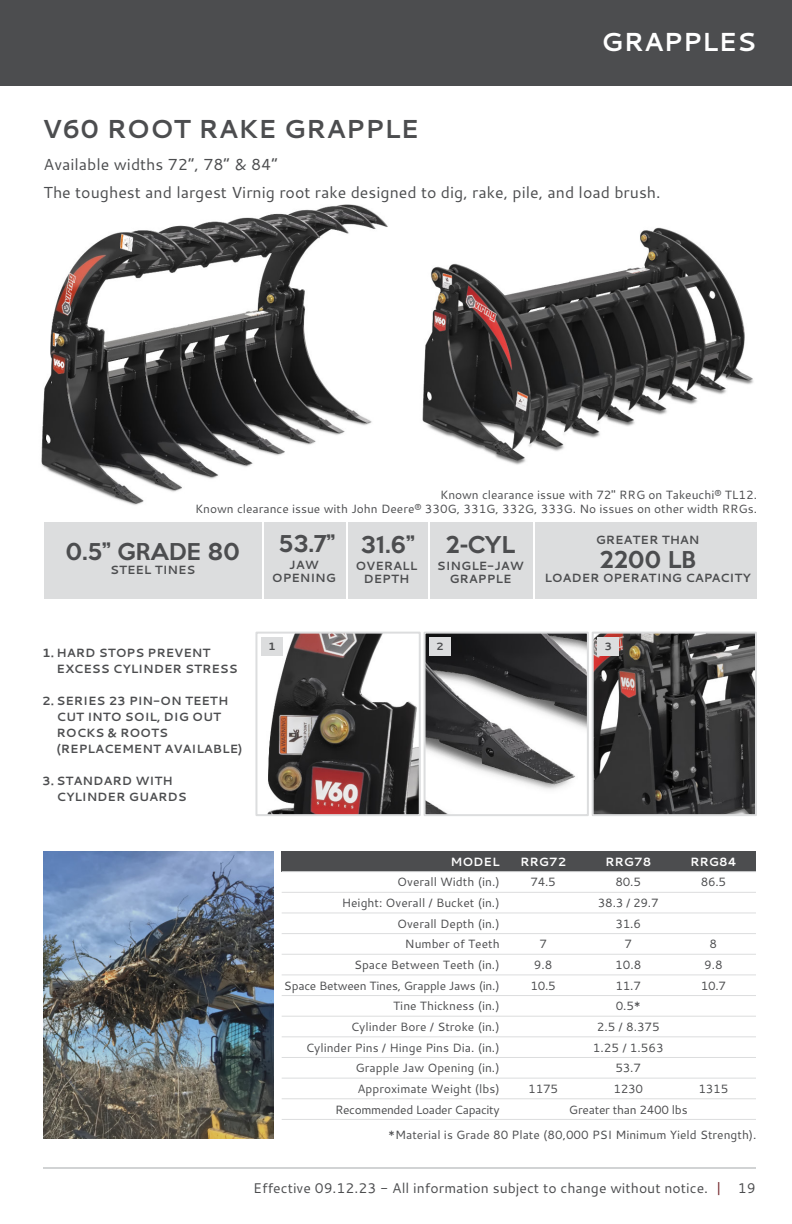
<style>
.page{position:relative;width:792px;height:1224px;background:#fff}
.page>*{position:absolute;margin:0;border:0;box-sizing:border-box;transform-origin:0 0}
.t1{font:700 26px "Cantarell";color:#4c4d4f}
.t2{font:700 26px "Cantarell";color:#fff}
.t3{font:500 21.2px "Keep Calm";color:#4c4d4f}
.t4{font:16px/27.6px "Cantarell";color:#4c4d4f}
.t5{font:14px "Cantarell";color:#4c4d4f}
.t6{font:12px/14.6px "Cantarell";color:#4c4d4f;text-align:right}
.t7{font:700 12px/16px "Cantarell";color:#4c4d4f}
.t8{font:12px "Cantarell";letter-spacing:-.02em;color:#4c4d4f}
.t9{font:12px "Cantarell";letter-spacing:-.03em;color:#4c4d4f}
.t10{font:700 12px "Cantarell";color:#fff}
.t11{font:700 10.6px "Cantarell";color:#4c4d4f}
.s1{color:#74262c}
</style>
<div class="page">
<div style="left:0;top:0;width:792px;height:86px;background:#4c4d4f"></div>
<hr style="left:43px;top:1167px;width:713px;height:2px;background:#d1d3d4">
<img style="left:422px;top:227px;width:332px;height:238px">
<div style="left:282px;top:851px;width:474px;height:21px;background:#4c4d4f"></div>
<hr style="left:282px;top:871px;width:474px;height:1px;background:#dcddde">
<hr style="left:282px;top:892px;width:474px;height:1px;background:#dcddde">
<hr style="left:282px;top:912px;width:474px;height:1px;background:#dcddde">
<hr style="left:282px;top:933px;width:474px;height:1px;background:#dcddde">
<hr style="left:282px;top:954px;width:474px;height:1px;background:#dcddde">
<hr style="left:282px;top:974px;width:474px;height:1px;background:#dcddde">
<hr style="left:282px;top:995px;width:474px;height:1px;background:#dcddde">
<hr style="left:282px;top:1016px;width:474px;height:1px;background:#dcddde">
<hr style="left:282px;top:1036px;width:474px;height:1px;background:#dcddde">
<hr style="left:282px;top:1057px;width:474px;height:1px;background:#dcddde">
<hr style="left:282px;top:1078px;width:474px;height:1px;background:#dcddde">
<hr style="left:282px;top:1098px;width:474px;height:1px;background:#dcddde">
<hr style="left:282px;top:1119px;width:474px;height:1px;background:#dcddde">
<img style="left:427px;top:635px;width:159px;height:178px">
<div style="left:424px;top:632px;width:165px;height:184px;border:2px solid #dcddde"></div>
<img style="left:268px;top:635px;width:150px;height:178px">
<div style="left:255px;top:632px;width:166px;height:184px;border:2px solid #dcddde"></div>
<img style="left:595px;top:635px;width:159px;height:178px">
<div style="left:592px;top:632px;width:165px;height:184px;border:2px solid #dcddde"></div>
<img style="left:44px;top:851px;width:230px;height:288px">
<img style="left:41px;top:204px;width:347px;height:301px">
<div style="left:44px;top:522px;width:713px;height:77px;background:#dcddde"></div>
<hr style="left:346px;top:521px;width:2px;height:81px;background:#fff">
<hr style="left:262px;top:521px;width:2px;height:81px;background:#fff">
<hr style="left:428px;top:521px;width:1px;height:81px;background:#fff">
<hr style="left:534px;top:520px;width:1px;height:81px;background:#fff">
<div style="left:429px;top:637px;width:22px;height:19px;background:#dcddde"></div>
<div style="left:261px;top:637px;width:22px;height:19px;background:#dcddde"></div>
<div style="left:597px;top:637px;width:22px;height:19px;background:#dcddde"></div>
<h1 class="t2" style="left:601px;top:31px;width:157px">GRAPPLES</h1>
<h1 class="t1" style="left:42px;top:119px;width:378px">V60 ROOT RAKE GRAPPLE</h1>
<h3 class="t4" style="left:44px;top:153px;width:619px">Available widths 72”, 78” &amp; 84”<br>The toughest and largest Virnig root rake designed to dig, rake, pile, and load brush.</h3>
<p class="t6" style="left:195px;top:488px;width:563px">Known clearance issue with 72" RRG on Takeuchi® TL12.<br>Known clearance issue with John Deere® 330G, 331G, 332G, 333G. No issues on other width RRGs.</p>
<h2 class="t3" style="left:66px;top:543px;width:176px">0.5” GRADE 80</h2>
<p class="t7" style="left:110px;top:564px;width:87px">STEEL TINES</p>
<h2 class="t3" style="left:279px;top:536px;width:58px">53.7”</h2>
<p class="t7" style="left:272px;top:560px;width:66px;line-height:13.2px;text-align:center">JAW<br>OPENING</p>
<h2 class="t3" style="left:361px;top:536px;width:56px">31.6”</h2>
<p class="t7" style="left:356px;top:560px;width:63px;line-height:13.2px;text-align:center">OVERALL<br>DEPTH</p>
<h2 class="t3" style="left:446px;top:536px;width:71px">2-CYL</h2>
<p class="t7" style="left:437px;top:561px;width:89px;line-height:13.2px;text-align:center">SINGLE-JAW<br>GRAPPLE</p>
<p class="t7" style="left:596px;top:533px;width:105px">GREATER THAN</p>
<h2 class="t3" style="left:599px;top:551px;width:98px">2200 LB</h2>
<p class="t7" style="left:545px;top:571px;width:208px">LOADER OPERATING CAPACITY</p>
<p class="t7" style="left:57px;top:646px;width:183px;text-indent:-14px">1. HARD STOPS PREVENT<br>EXCESS CYLINDER STRESS</p>
<p class="t7" style="left:57px;top:694px;width:188px;text-indent:-14px">2. SERIES 23 PIN-ON TEETH<br>CUT INTO SOIL, DIG OUT<br>ROCKS &amp; ROOTS (REPLACEMENT AVAILABLE)</p>
<p class="t7" style="left:57px;top:774px;width:132px;text-indent:-14px">3. STANDARD WITH<br>CYLINDER GUARDS</p>
<p class="t11" style="left:268px;top:643px;width:9px">1</p>
<p class="t11" style="left:436px;top:643px;width:9px">2</p>
<p class="t11" style="left:605px;top:643px;width:9px">3</p>
<p class="t10" style="left:450px;top:857px;width:51px">MODEL</p>
<p class="t10" style="left:520px;top:857px;width:48px">RRG72</p>
<p class="t10" style="left:605px;top:857px;width:48px">RRG78</p>
<p class="t10" style="left:690px;top:857px;width:48px">RRG84</p>
<p class="t6" style="left:397px;top:876px;width:104px">Overall Width (in.)</p>
<p class="t6" style="left:530px;top:876px;width:27px">74.5</p>
<p class="t6" style="left:616px;top:876px;width:27px">80.5</p>
<p class="t6" style="left:701px;top:876px;width:27px">86.5</p>
<p class="t6" style="left:342px;top:897px;width:159px">Height: Overall / Bucket (in.)</p>
<p class="t6" style="left:598px;top:897px;width:62px">38.3 / 29.7</p>
<p class="t6" style="left:397px;top:918px;width:104px">Overall Depth (in.)</p>
<p class="t6" style="left:616px;top:918px;width:27px">31.6</p>
<p class="t6" style="left:405px;top:938px;width:96px">Number of Teeth</p>
<p class="t6" style="left:539px;top:938px;width:9px">7</p>
<p class="t6" style="left:624px;top:938px;width:9px">7</p>
<p class="t6" style="left:710px;top:938px;width:9px">8</p>
<p class="t6" style="left:354px;top:959px;width:147px">Space Between Teeth (in.)</p>
<p class="t6" style="left:534px;top:959px;width:20px">9.8</p>
<p class="t6" style="left:615px;top:959px;width:28px">10.8</p>
<p class="t6" style="left:704px;top:959px;width:20px">9.8</p>
<p class="t8" style="left:284px;top:981px;width:217px">Space Between Tines, Grapple Jaws (in.)</p>
<p class="t6" style="left:530px;top:979px;width:27px">10.5</p>
<p class="t6" style="left:616px;top:979px;width:27px">11.7</p>
<p class="t6" style="left:701px;top:979px;width:27px">10.7</p>
<p class="t6" style="left:393px;top:1000px;width:108px">Tine Thickness (in.)</p>
<p class="t6" style="left:616px;top:1000px;width:26px">0.5*</p>
<p class="t6" style="left:351px;top:1021px;width:150px">Cylinder Bore / Stroke (in.)</p>
<p class="t6" style="left:597px;top:1021px;width:65px">2.5 / 8.375</p>
<p class="t6" style="left:306px;top:1041px;width:195px">Cylinder Pins / Hinge Pins Dia. (in.)</p>
<p class="t6" style="left:593px;top:1041px;width:72px">1.25 / 1.563</p>
<p class="t6" style="left:356px;top:1062px;width:146px">Grapple Jaw Opening (in.)</p>
<p class="t6" style="left:616px;top:1062px;width:27px">53.7</p>
<p class="t6" style="left:358px;top:1083px;width:144px">Approximate Weight (lbs)</p>
<p class="t6" style="left:528px;top:1083px;width:31px">1175</p>
<p class="t6" style="left:613px;top:1083px;width:31px">1230</p>
<p class="t6" style="left:699px;top:1083px;width:31px">1315</p>
<p class="t9" style="left:335px;top:1105px;width:166px">Recommended Loader Capacity</p>
<p class="t8" style="left:569px;top:1105px;width:120px">Greater than 2400 lbs</p>
<p class="t6" style="left:388px;top:1129px;width:370px">*Material is Grade 80 Plate (80,000 PSI Minimum Yield Strength).</p>
<p class="t5" style="left:253px;top:1182px;width:504px">Effective 09.12.23 - All information subject to change without notice. <span class="s1">|</span> 19</p>
</div>
